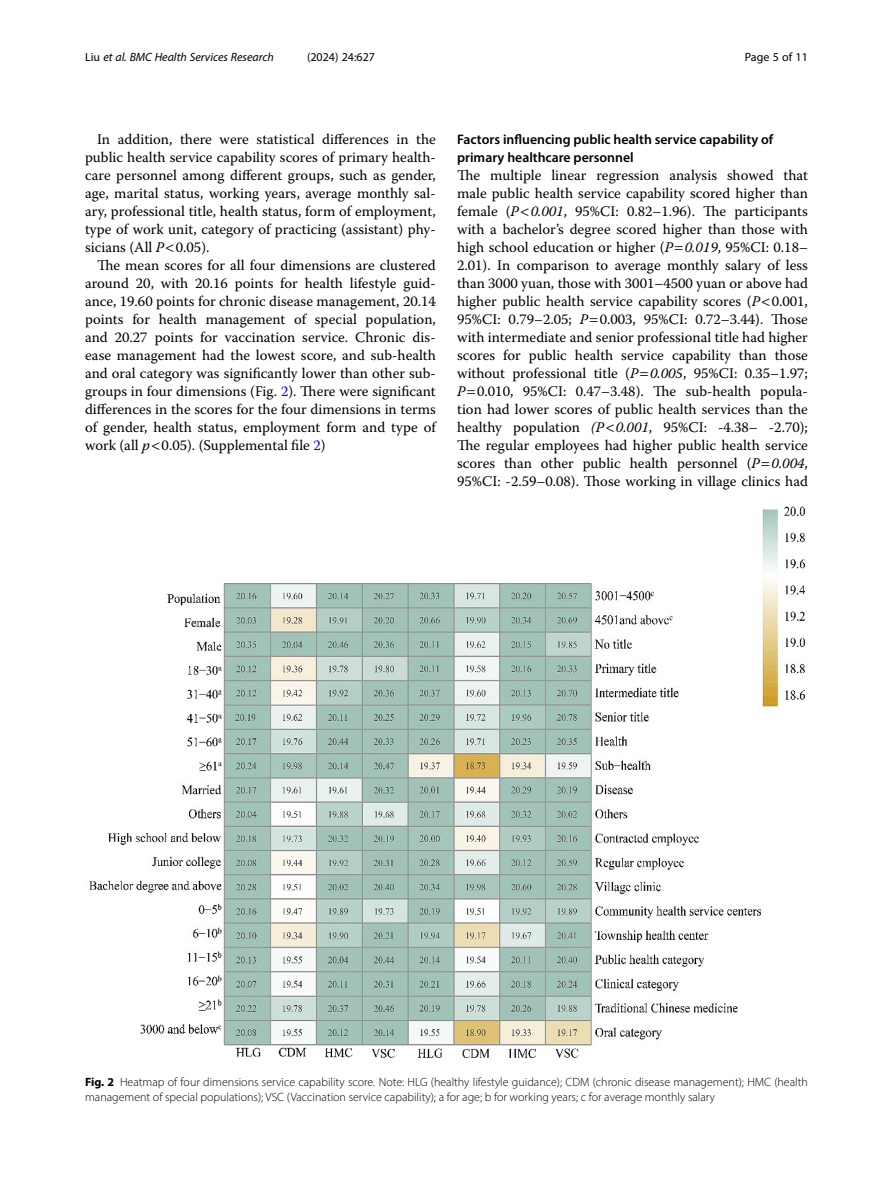
<style>
.page{position:relative;width:893px;height:1191px;background:#fff}
.page>*{position:absolute;margin:0;border:0;box-sizing:border-box;transform-origin:0 0}
.Body_Text{font:14.7px/18px "Warnock Pro";color:#000;text-align:justify}
.Body_Text_Indent{font:14.7px/18px "Warnock Pro";color:#000;text-align:justify}
.Head_2{font:600 13.8px/18px "Myriad Pro";color:#000}
.Figure_Caption{font:300 12px/15px "Myriad Pro";color:#000}
.t1{font:italic 12px "Myriad Pro";color:#000}
.t2{font:12px "Myriad Pro";color:#000}
.s1{font-style:normal}
.s2{font-style:italic}
.s3{color:#00f}
.s4{font-weight:700}
</style>
<div class="page">
<img style="left:89px;top:506px;width:717px;height:552px">
<p class="t1" style="left:85px;top:50px;width:190px"><span class="s1">Liu</span> et al. BMC Health Services Research</p>
<p class="t2" style="left:307px;top:50px;width:70px">(2024) 24:627</p>
<p class="t2" style="left:745px;top:50px;width:65px">Page 5 of 11</p>
<p class="Body_Text_Indent" style="left:85px;top:130px;width:352px;text-indent:12px">In addition, there were statistical differences in the public health service capability scores of primary health&shy;care personnel among different groups, such as gender, age, marital status, working years, average monthly sal&shy;ary, professional title, health status, form of employment, type of work unit, category of practicing (assistant) phy&shy;sicians (All <span class="s2">P</span> 0.05).</p>
<p class="Body_Text_Indent" style="left:85px;top:256px;width:352px;text-indent:12px">The mean scores for all four dimensions are clustered around 20, with 20.16 points for health lifestyle guid&shy;ance, 19.60 points for chronic disease management, 20.14 points for health management of special population, and 20.27 points for vaccination service. Chronic dis&shy;ease management had the lowest score, and sub-health and oral category was significantly lower than other sub&shy;groups in four dimensions (Fig. <span class="s3">2</span>). There were significant differences in the scores for the four dimensions in terms of gender, health status, employment form and type of work (all <span class="s2">p</span> 0.05). (Supplemental file <span class="s3">2</span>)</p>
<p class="Head_2" style="left:457px;top:130px;width:318px">Factors influencing public health service capability of primary healthcare personnel</p>
<p class="Body_Text" style="left:457px;top:166px;width:352px">The multiple linear regression analysis showed that male public health service capability scored higher than female (<span class="s2">P 0.001</span>, 95%CI: 0.82–1.96). The participants with a bachelor’s degree scored higher than those with high school education or higher (<span class="s2">P 0.019</span>, 95%CI: 0.18– 2.01). In comparison to average monthly salary of less than 3000 yuan, those with 3001–4500 yuan or above had higher public health service capability scores (<span class="s2">P</span> 0.001, 95%CI: 0.79–2.05; <span class="s2">P</span> 0.003, 95%CI: 0.72–3.44). Those with intermediate and senior professional title had higher scores for public health service capability than those without professional title (<span class="s2">P 0.005</span>, 95%CI: 0.35–1.97; <span class="s2">P</span> 0.010, 95%CI: 0.47–3.48). The sub-health popula&shy;tion had lower scores of public health services than the healthy population <span class="s2">(P 0.001</span>, 95%CI: -4.38– -2.70); The regular employees had higher public health service scores than other public health personnel (<span class="s2">P 0.004</span>, 95%CI: -2.59–0.08). Those working in village clinics had</p>
<p class="Figure_Caption" style="left:85px;top:1074px;width:724px"><span class="s4">Fig. 2</span> Heatmap of four dimensions service capability score. Note: HLG (healthy lifestyle guidance); CDM (chronic disease management); HMC (health management of special populations); VSC (Vaccination service capability); a for age; b for working years; c for average monthly salary</p>
</div>
